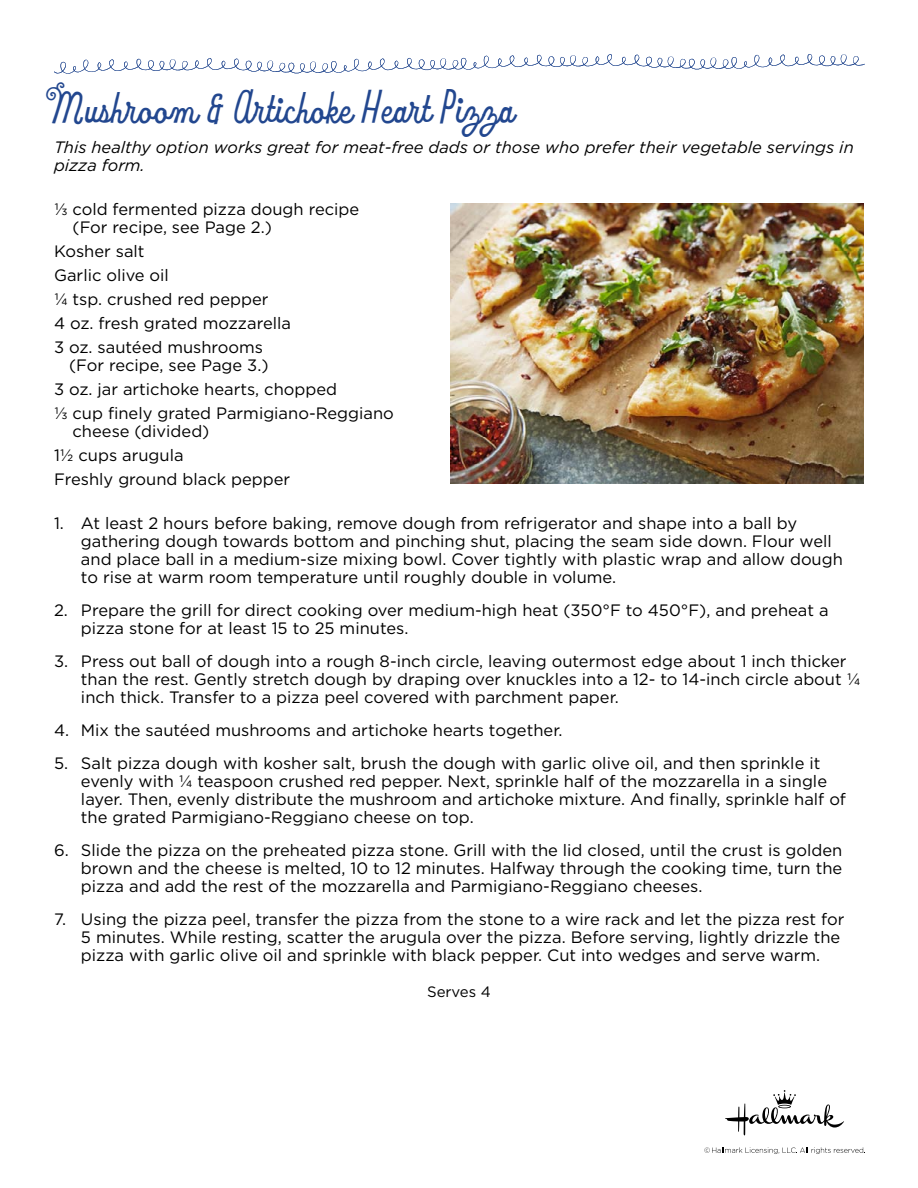
<style>
.page{position:relative;width:918px;height:1188px;background:#fff}
.page>*{position:absolute;margin:0;border:0;box-sizing:border-box;transform-origin:0 0}
.t1{font:700 48px "Hmk Handstand Script BCFG";color:#22478f}
.t2{font:16.5px/18px "Gotham";color:#000}
.t3{font:italic 16.5px/18px "Gotham";color:#000}
.t4{font:15px "Gotham";color:#000}
</style>
<div class="page">
<svg style="left:54px;top:54px;width:811px;height:20px"></svg>
<svg style="left:725px;top:1090px;width:119px;height:45px"></svg>
<svg style="left:704px;top:1147px;width:161px;height:7px"></svg>
<img style="left:450px;top:203px;width:414px;height:281px">
<h1 class="t1" style="left:54px;top:79px;width:462px">Mushroom &amp; Artichoke Heart Pizza</h1>
<p class="t3" style="left:54px;top:138px;width:801px">This healthy option works great for meat-free dads or those who prefer their vegetable servings in pizza form.</p>
<p class="t2" style="left:73px;top:199px;width:288px;text-indent:-19px">⅓ cold fermented pizza dough recipe (For recipe, see Page 2.)</p>
<p class="t2" style="left:54px;top:238px;width:239px;line-height:24px">Kosher salt<br>Garlic olive oil<br>¼ tsp. crushed red pepper<br>4 oz. fresh grated mozzarella<br>3 oz. sautéed mushrooms</p>
<p class="t2" style="left:54px;top:353px;width:341px;line-height:24px;text-indent:15px">(For recipe, see Page 3.)<br>3 oz. jar artichoke hearts, chopped<br>⅓ cup finely grated Parmigiano-Reggiano</p>
<p class="t2" style="left:54px;top:419px;width:238px;line-height:24px;text-indent:19px">cheese (divided)<br>1½ cups arugula<br>Freshly ground black pepper</p>
<p class="t2" style="left:81px;top:514px;width:763px;text-indent:-27px">1. At least 2 hours before baking, remove dough from refrigerator and shape into a ball by gathering dough towards bottom and pinching shut, placing the seam side down. Flour well and place ball in a medium-size mixing bowl. Cover tightly with plastic wrap and allow dough to rise at warm room temperature until roughly double in volume.</p>
<p class="t2" style="left:81px;top:601px;width:749px;text-indent:-27px">2. Prepare the grill for direct cooking over medium-high heat (350°F to 450°F), and preheat a pizza stone for at least 15 to 25 minutes.</p>
<p class="t2" style="left:81px;top:652px;width:781px;text-indent:-27px">3. Press out ball of dough into a rough 8-inch circle, leaving outermost edge about 1 inch thicker than the rest. Gently stretch dough by draping over knuckles into a 12- to 14-inch circle about ¼ inch thick. Transfer to a pizza peel covered with parchment paper.</p>
<p class="t2" style="left:54px;top:721px;width:510px">4. Mix the sautéed mushrooms and artichoke hearts together.</p>
<p class="t2" style="left:81px;top:754px;width:767px;text-indent:-27px">5. Salt pizza dough with kosher salt, brush the dough with garlic olive oil, and then sprinkle it evenly with ¼ teaspoon crushed red pepper. Next, sprinkle half of the mozzarella in a single layer. Then, evenly distribute the mushroom and artichoke mixture. And finally, sprinkle half of the grated Parmigiano-Reggiano cheese on top.</p>
<p class="t2" style="left:81px;top:841px;width:763px;text-align:justify;text-indent:-27px">6. Slide the pizza on the preheated pizza stone. Grill with the lid closed, until the crust is golden brown and the cheese is melted, 10 to 12 minutes. Halfway through the cooking time, turn the pizza and add the rest of the mozzarella and Parmigiano-Reggiano cheeses.</p>
<p class="t2" style="left:81px;top:910px;width:765px;text-indent:-27px">7. Using the pizza peel, transfer the pizza from the stone to a wire rack and let the pizza rest for<br>5 minutes. While resting, scatter the arugula over the pizza. Before serving, lightly drizzle the pizza with garlic olive oil and sprinkle with black pepper. Cut into wedges and serve warm.</p>
<p class="t4" style="left:427px;top:983px;width:65px">Serves 4</p>
</div>
